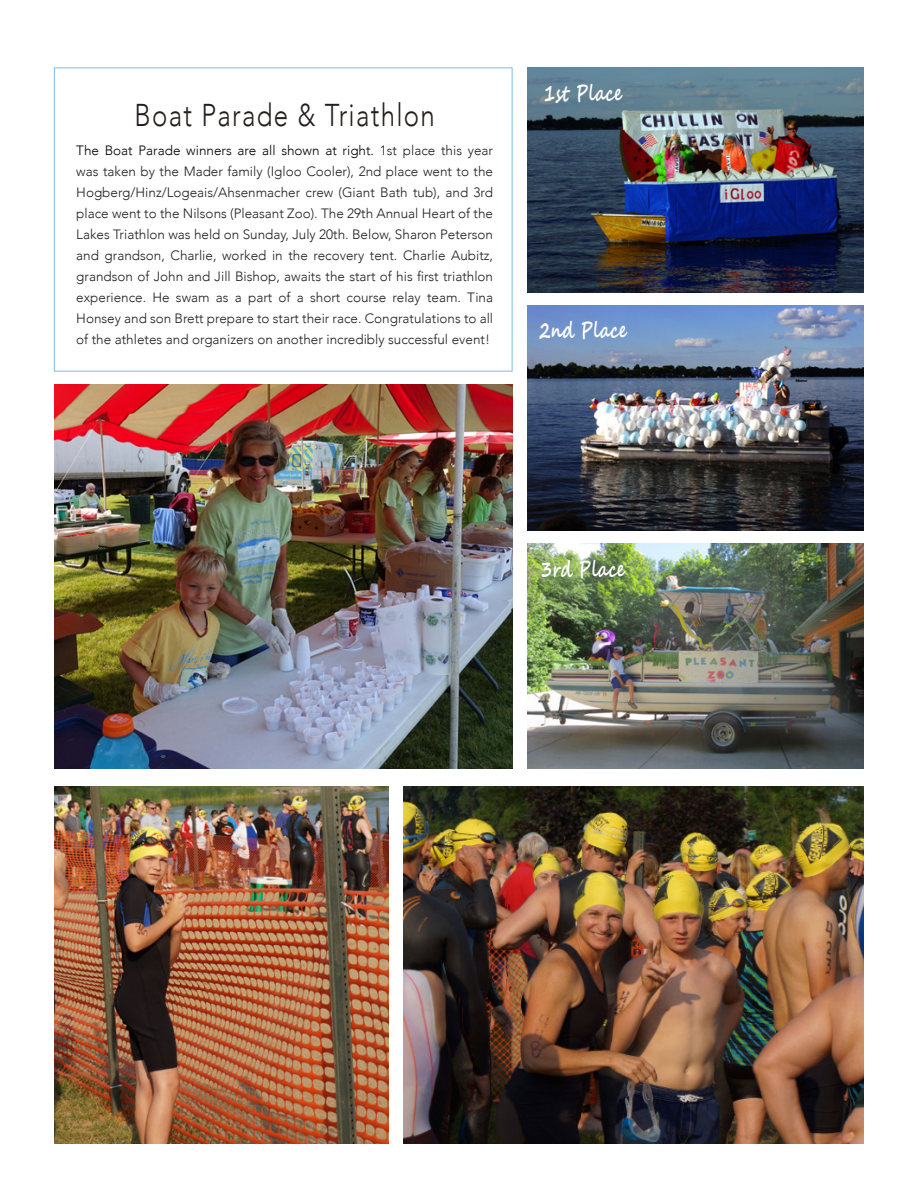
<style>
.page{position:relative;width:918px;height:1188px;background:#fff}
.page>*{position:absolute;margin:0;border:0;box-sizing:border-box;transform-origin:0 0}
.t1{font:300 31.5px "Avenir";letter-spacing:.05em;color:#241e1b;scale:.82 1}
.t2{font:700 22.5px "Segoe Script";letter-spacing:.01em;color:#fff;scale:.7 1}
.t3{font:300 13.5px/21px "Avenir";color:#231f20;text-align:justify}
.s1{color:#000}
</style>
<div class="page">
<div style="left:54px;top:68px;width:459px;height:304px;border:1px solid #7bbee6"></div>
<img style="left:404px;top:786px;width:460px;height:357px">
<img style="left:54px;top:786px;width:335px;height:357px">
<img style="left:527px;top:306px;width:337px;height:225px">
<img style="left:527px;top:68px;width:337px;height:225px">
<img style="left:54px;top:384px;width:459px;height:385px">
<img style="left:527px;top:544px;width:337px;height:225px">
<p class="t1" style="left:135px;top:97px;width:368px">Boat Parade &amp; Triathlon</p>
<p class="t3" style="left:76px;top:139px;width:418px"><span class="s1">The Boat Parade winners are all shown at right.</span> 1st place this year was taken by the Mader family (Igloo Cooler), 2nd place went to the Hogberg/Hinz/Logeais/Ahsenmacher crew (Giant Bath tub), and 3rd place went to the Nilsons (Pleasant Zoo). The 29th Annual Heart of the Lakes Triathlon was held on Sunday, July 20th. Below, Sharon Peterson and grandson, Charlie, worked in the recovery tent. Charlie Aubitz, grandson of John and Jill Bishop, awaits the start of his first triathlon experience. He swam as a part of a short course relay team. Tina Honsey and son Brett prepare to start their race. Congratulations to all of the athletes and organizers on another incredibly successful event!</p>
<p class="t2" style="left:544px;top:75px;width:113px">1st Place</p>
<p class="t2" style="left:539px;top:312px;width:127px">2nd Place</p>
<p class="t2" style="left:541px;top:550px;width:121px">3rd Place</p>
</div>
